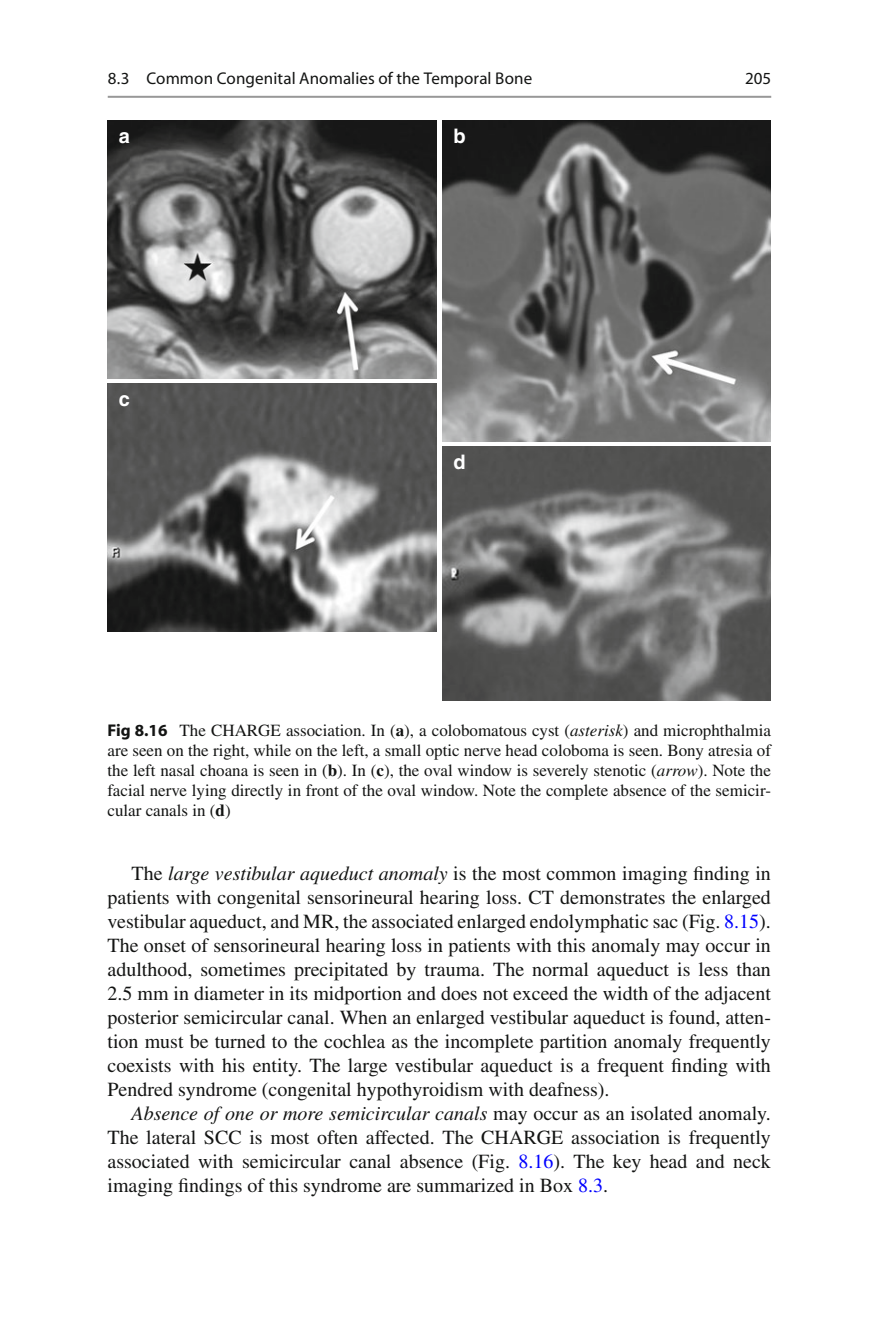
<style>
.page{position:relative;width:879px;height:1333px;background:#fff}
.page>*{position:absolute;margin:0;border:0;box-sizing:border-box;transform-origin:0 0}
.t1{font:20px/24px "Times";color:#131413;text-align:justify}
.t2{font:700 20px "Helvetica";color:#fff}
.t3{font:17px/20px "Times";color:#131413;text-align:justify}
.t4{font:17px "Myriad";letter-spacing:.005em;color:#131413}
.s1{font-family:"Myriad";font-weight:700}
.s2{font-weight:700}
.s3{font-style:italic}
.s4{color:#00f}
</style>
<div class="page">
<img style="left:107px;top:121px;width:329px;height:257px">
<img style="left:442px;top:121px;width:329px;height:320px">
<img style="left:107px;top:384px;width:329px;height:247px">
<img style="left:442px;top:447px;width:329px;height:253px">
<hr style="left:108px;top:96px;width:663px;height:2px;background:#989898">
<p class="t4" style="left:108px;top:72px;width:426px">8.3 Common Congenital Anomalies of the Temporal Bone</p>
<p class="t2" style="left:119px;top:129px;width:13px">a</p>
<p class="t2" style="left:453px;top:129px;width:14px">b</p>
<p class="t2" style="left:119px;top:391px;width:13px">c</p>
<p class="t2" style="left:453px;top:454px;width:14px">d</p>
<p class="t4" style="left:745px;top:72px;width:28px">205</p>
<p class="t3" style="left:107px;top:722px;width:665px"><span class="s1">Fig 8.16</span> The CHARGE association. In ( <span class="s2">a</span> ), a colobomatous cyst ( <span class="s3">asterisk</span> ) and microphthalmia are seen on the right, while on the left, a small optic nerve head coloboma is seen. Bony atresia of the left nasal choana is seen in ( <span class="s2">b</span> ). In ( <span class="s2">c</span> ), the oval window is severely stenotic ( <span class="s3">arrow</span> ). Note the facial nerve lying directly in front of the oval window. Note the complete absence of the semicir&shy;cular canals in ( <span class="s2">d</span> )</p>
<p class="t1" style="left:107px;top:863px;width:665px;text-indent:24px">The <span class="s3">large vestibular aqueduct anomaly</span> is the most common imaging finding in patients with congenital sensorineural hearing loss. CT demonstrates the enlarged vestibular aqueduct, and MR, the associated enlarged endolymphatic sac (Fig. <span class="s4">8.15</span> ).<br>The onset of sensorineural hearing loss in patients with this anomaly may occur in adulthood, sometimes precipitated by trauma. The normal aqueduct is less than 2.5 mm in diameter in its midportion and does not exceed the width of the adjacent posterior semicircular canal. When an enlarged vestibular aqueduct is found, atten&shy;tion must be turned to the cochlea as the incomplete partition anomaly frequently coexists with his entity. The large vestibular aqueduct is a frequent finding with Pendred syndrome (congenital hypothyroidism with deafness).</p>
<p class="t1" style="left:107px;top:1103px;width:665px;text-indent:24px"><span class="s3">Absence of one or more semicircular canals</span> may occur as an isolated anomaly.<br>The lateral SCC is most often affected. The CHARGE association is frequently associated with semicircular canal absence (Fig. <span class="s4">8.16</span> ). The key head and neck imaging findings of this syndrome are summarized in Box <span class="s4">8.3</span> .</p>
</div>
